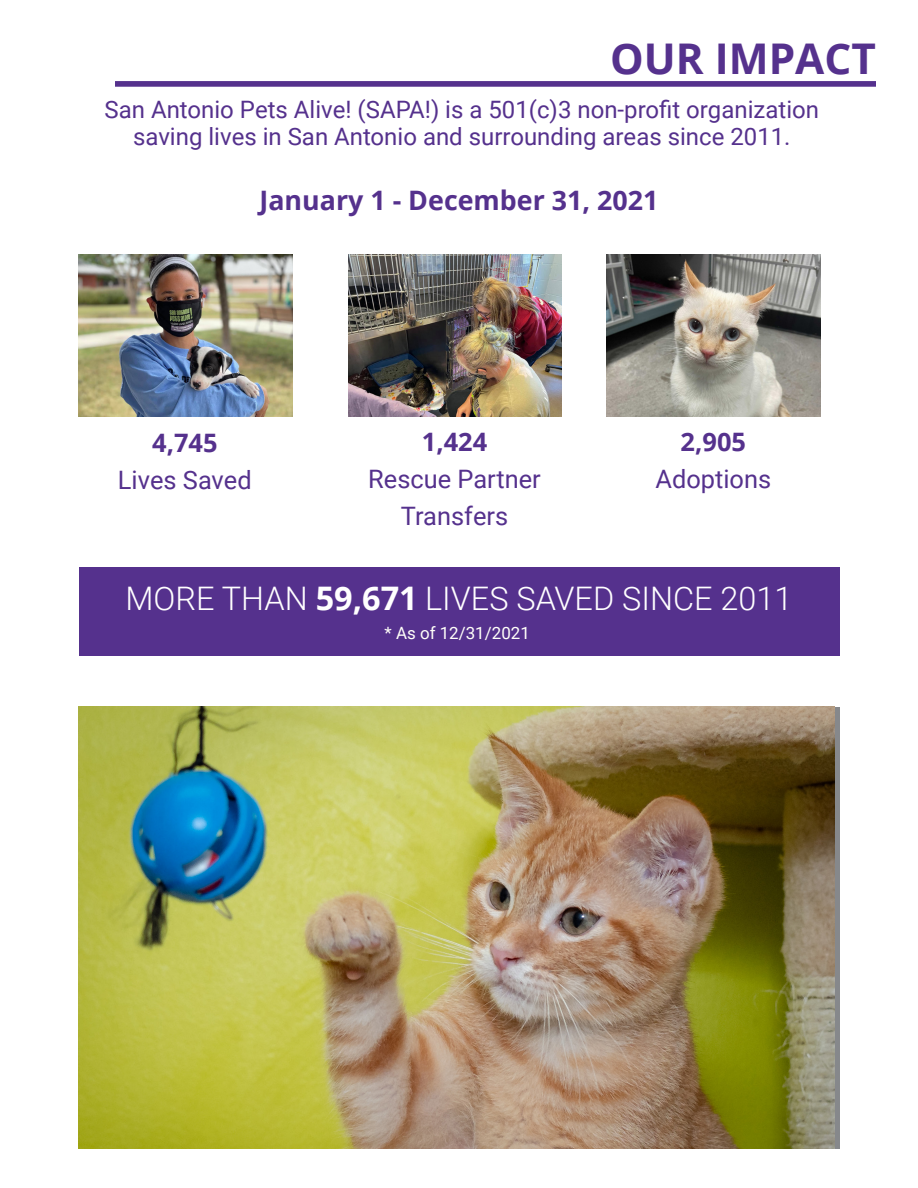
<style>
.page{position:relative;width:918px;height:1188px;background:#fff}
.page>*{position:absolute;margin:0;border:0;box-sizing:border-box;transform-origin:0 0}
.Page_Header_-_Black{font:700 42.3px "Open Sans";color:#55318d}
.Pull_Quote_Text{font:300 32.4px "Roboto";color:#fff}
.Pull_Quote_Text-2{font:700 26.85px "Open Sans";color:#55318d}
.Pull_Quote_Text-3{font:25.35px/36.8px "Roboto";color:#55318d;text-align:center}
.Pull_Quote_Text-4{font:700 25.35px "Open Sans";color:#55318d}
.Pull_Quote_Text-5{font:24px/26.8px "Roboto";color:#55318d;text-align:center}
.Pull_Quote_Text-6{font:16.95px "Roboto";color:#fffff9}
.s1{font-family:"Open Sans";font-weight:700}
</style>
<div class="page">
<img style="left:348px;top:255px;width:214px;height:161px">
<img style="left:606px;top:255px;width:214px;height:161px">
<img style="left:79px;top:707px;width:755px;height:441px">
<img style="left:79px;top:255px;width:213px;height:161px">
<div style="left:79px;top:567px;width:760px;height:89px;background:#55318d"></div>
<div style="left:115px;top:81px;width:761px;height:6px;background:#55318d"></div>
<p class="Page_Header_-_Black" style="left:610px;top:29px;width:267px">OUR IMPACT</p>
<p class="Pull_Quote_Text-5" style="left:105px;top:95px;width:716px">San Antonio Pets Alive! (SAPA!) is a 501(c)3 non-profit organization saving lives in San Antonio and surrounding areas since 2011.</p>
<p class="Pull_Quote_Text-2" style="left:260px;top:181px;width:400px">January 1 - December 31, 2021</p>
<p class="Pull_Quote_Text-4" style="left:152px;top:425px;width:67px">4,745</p>
<p class="Pull_Quote_Text-3" style="left:118px;top:460px;width:135px">Lives Saved</p>
<p class="Pull_Quote_Text-4" style="left:422px;top:424px;width:67px">1,424</p>
<p class="Pull_Quote_Text-3" style="left:368px;top:460px;width:174px">Rescue Partner<br>Transfers</p>
<p class="Pull_Quote_Text-4" style="left:681px;top:424px;width:67px">2,905</p>
<p class="Pull_Quote_Text-3" style="left:655px;top:460px;width:117px">Adoptions</p>
<p class="Pull_Quote_Text" style="left:126px;top:576px;width:668px">MORE THAN <span class="s1">59,671</span> LIVES SAVED SINCE 2011</p>
<p class="Pull_Quote_Text-6" style="left:385px;top:621px;width:147px">* As of 12/31/2021</p>
</div>
